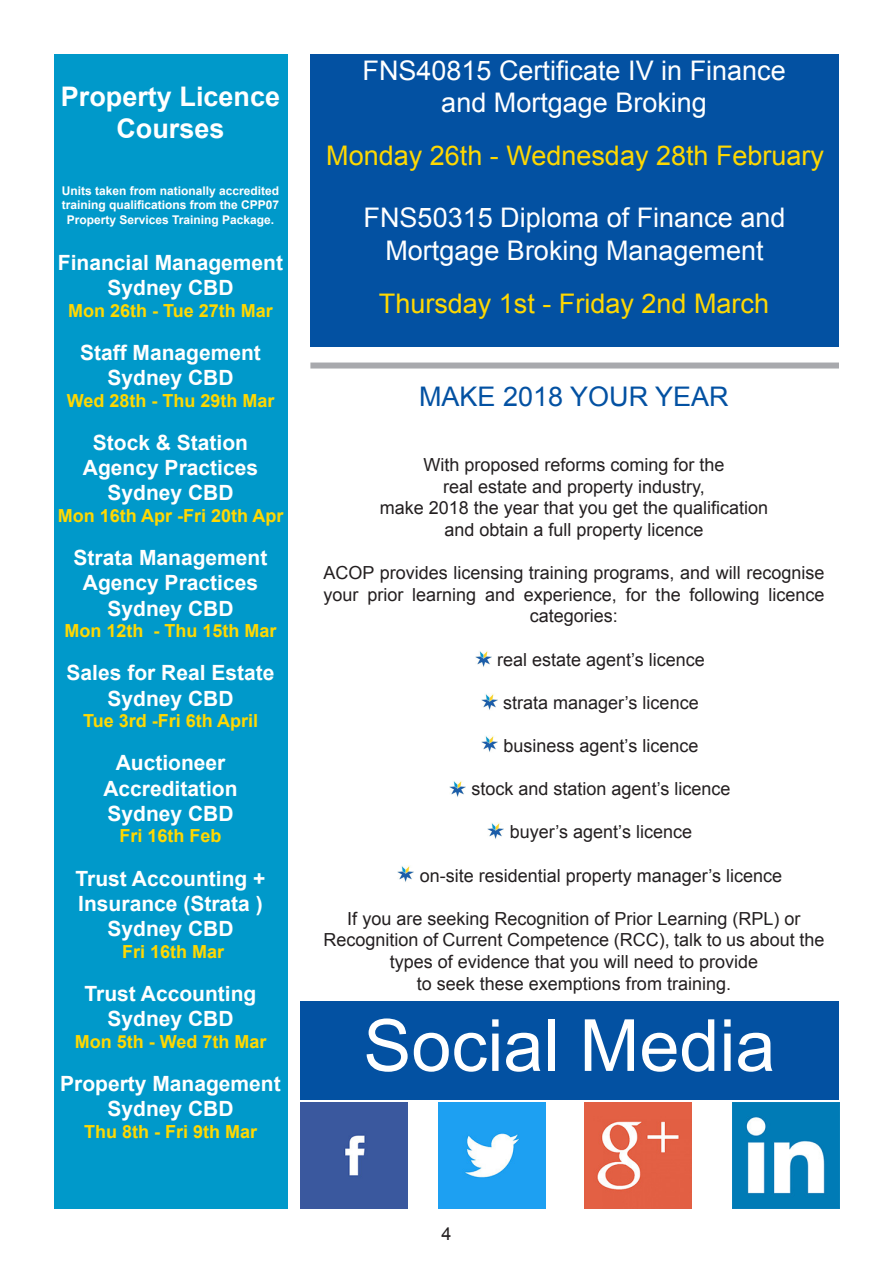
<style>
.page{position:relative;width:893px;height:1263px;background:#fff}
.page>*{position:absolute;margin:0;border:0;box-sizing:border-box;transform-origin:0 0}
.t1{font:72px "Arial";color:#fff}
.t2{font:27px/32.4px "Arial";color:#fff;text-align:center}
.t3{font:27px "Arial";color:#ffd801}
.t4{font:700 27px/32.4px "Arial";color:#fff;text-align:center}
.Body_Text{font:27px "Arial";color:#0351a2}
.t5{font:700 21px/25.2px "Arial";color:#fff;text-align:center}
.Body_Text-2{font:18px/21.6px "Arial";color:#231f20;text-align:center}
.t6{font:700 18px "Arial";color:#ffd801}
.t7{font:700 12px/14.4px "Arial";color:#fff;text-align:center}
</style>
<div class="page">
<div style="left:54px;top:54px;width:233px;height:1155px;background:#0099ca"></div>
<div style="left:300px;top:1001px;width:539px;height:99px;background:#0351a2"></div>
<div style="left:301px;top:1102px;width:106px;height:107px;background:#3a589e"></div>
<img style="left:439px;top:1102px;width:106px;height:107px">
<img style="left:585px;top:1102px;width:106px;height:107px">
<img style="left:733px;top:1102px;width:106px;height:107px">
<img style="left:475px;top:651px;width:16px;height:16px">
<img style="left:482px;top:694px;width:15px;height:16px">
<img style="left:482px;top:736px;width:15px;height:16px">
<img style="left:450px;top:781px;width:16px;height:16px">
<img style="left:488px;top:823px;width:16px;height:16px">
<img style="left:398px;top:866px;width:16px;height:16px">
<div style="left:310px;top:362px;width:529px;height:6px;background:#a8a9ad"></div>
<div style="left:310px;top:54px;width:529px;height:293px;background:#0351a2"></div>
<p class="t4" style="left:61px;top:81px;width:221px">Property Licence<br>Courses</p>
<p class="t7" style="left:62px;top:184px;width:219px">Units taken from nationally accredited training qualifications from the CPP07<br>Property Services Training Package.</p>
<p class="t5" style="left:58px;top:251px;width:227px">Financial Management</p>
<p class="t5" style="left:107px;top:276px;width:128px">Sydney CBD</p>
<p class="t6" style="left:68px;top:298px;width:206px">Mon 26th - Tue 27th Mar</p>
<p class="t5" style="left:80px;top:341px;width:182px">Staff Management</p>
<p class="t5" style="left:107px;top:366px;width:128px">Sydney CBD</p>
<p class="t6" style="left:67px;top:388px;width:209px">Wed 28th - Thu 29th Mar</p>
<p class="t5" style="left:83px;top:431px;width:177px">Stock &amp; Station<br>Agency Practices</p>
<p class="t5" style="left:107px;top:481px;width:128px">Sydney CBD</p>
<p class="t6" style="left:58px;top:504px;width:227px">Mon 16th Apr -Fri 20th Apr</p>
<p class="t5" style="left:74px;top:546px;width:195px">Strata Management<br>Agency Practices</p>
<p class="t5" style="left:107px;top:596px;width:128px">Sydney CBD</p>
<p class="t6" style="left:65px;top:619px;width:214px">Mon 12th - Thu 15th Mar</p>
<p class="t5" style="left:67px;top:661px;width:209px">Sales for Real Estate</p>
<p class="t5" style="left:107px;top:686px;width:128px">Sydney CBD</p>
<p class="t6" style="left:83px;top:709px;width:177px">Tue 3rd -Fri 6th April</p>
<p class="t5" style="left:116px;top:751px;width:111px">Auctioneer</p>
<p class="t5" style="left:103px;top:776px;width:136px">Accreditation</p>
<p class="t5" style="left:107px;top:801px;width:128px">Sydney CBD</p>
<p class="t6" style="left:119px;top:824px;width:104px">Fri 16th Feb</p>
<p class="t5" style="left:76px;top:866px;width:191px;text-align:left">Trust Accounting +<br>Insurance (Strata )</p>
<p class="t5" style="left:107px;top:917px;width:128px">Sydney CBD</p>
<p class="t6" style="left:122px;top:939px;width:104px">Fri 16th Mar</p>
<p class="t5" style="left:85px;top:981px;width:173px">Trust Accounting</p>
<p class="t5" style="left:107px;top:1007px;width:128px">Sydney CBD</p>
<p class="t6" style="left:75px;top:1029px;width:193px">Mon 5th - Wed 7th Mar</p>
<p class="t5" style="left:60px;top:1071px;width:222px">Property Management</p>
<p class="t5" style="left:107px;top:1097px;width:128px">Sydney CBD</p>
<p class="t6" style="left:84px;top:1119px;width:175px">Thu 8th - Fri 9th Mar</p>
<p class="t2" style="left:363px;top:55px;width:425px">FNS40815 Certificate IV in Finance</p>
<p class="t2" style="left:441px;top:87px;width:267px">and Mortgage Broking</p>
<p class="t3" style="left:326px;top:138px;width:499px">Monday 26th - Wednesday 28th February</p>
<p class="t2" style="left:364px;top:202px;width:423px">FNS50315 Diploma of Finance and<br>Mortgage Broking Management</p>
<p class="t3" style="left:379px;top:286px;width:392px">Thursday 1st - Friday 2nd March</p>
<p class="Body_Text" style="left:419px;top:379px;width:311px">MAKE 2018 YOUR YEAR</p>
<p class="Body_Text-2" style="left:423px;top:454px;width:303px">With proposed reforms coming for the</p>
<p class="Body_Text-2" style="left:443px;top:476px;width:263px">real estate and property industry,</p>
<p class="Body_Text-2" style="left:380px;top:497px;width:390px">make 2018 the year that you get the qualification</p>
<p class="Body_Text-2" style="left:444px;top:519px;width:261px">and obtain a full property licence</p>
<p class="Body_Text-2" style="left:323px;top:562px;width:502px">ACOP provides licensing training programs, and will recognise your prior learning and experience, for the following licence categories:</p>
<p class="Body_Text-2" style="left:497px;top:649px;width:209px">real estate agent’s licence</p>
<p class="Body_Text-2" style="left:503px;top:692px;width:197px">strata manager’s licence</p>
<p class="Body_Text-2" style="left:504px;top:735px;width:196px">business agent’s licence</p>
<p class="Body_Text-2" style="left:471px;top:778px;width:260px">stock and station agent’s licence</p>
<p class="Body_Text-2" style="left:510px;top:821px;width:184px">buyer’s agent’s licence</p>
<p class="Body_Text-2" style="left:420px;top:865px;width:364px">on-site residential property manager’s licence</p>
<p class="Body_Text-2" style="left:347px;top:908px;width:455px">If you are seeking Recognition of Prior Learning (RPL) or</p>
<p class="Body_Text-2" style="left:323px;top:929px;width:502px">Recognition of Current Competence (RCC), talk to us about the</p>
<p class="Body_Text-2" style="left:390px;top:951px;width:370px">types of evidence that you will need to provide</p>
<p class="Body_Text-2" style="left:417px;top:973px;width:316px">to seek these exemptions from training.</p>
<p class="t1" style="left:363px;top:998px;width:414px">Social Media</p>
<p class="Body_Text-2" style="left:441px;top:1223px;width:12px">4</p>
</div>
